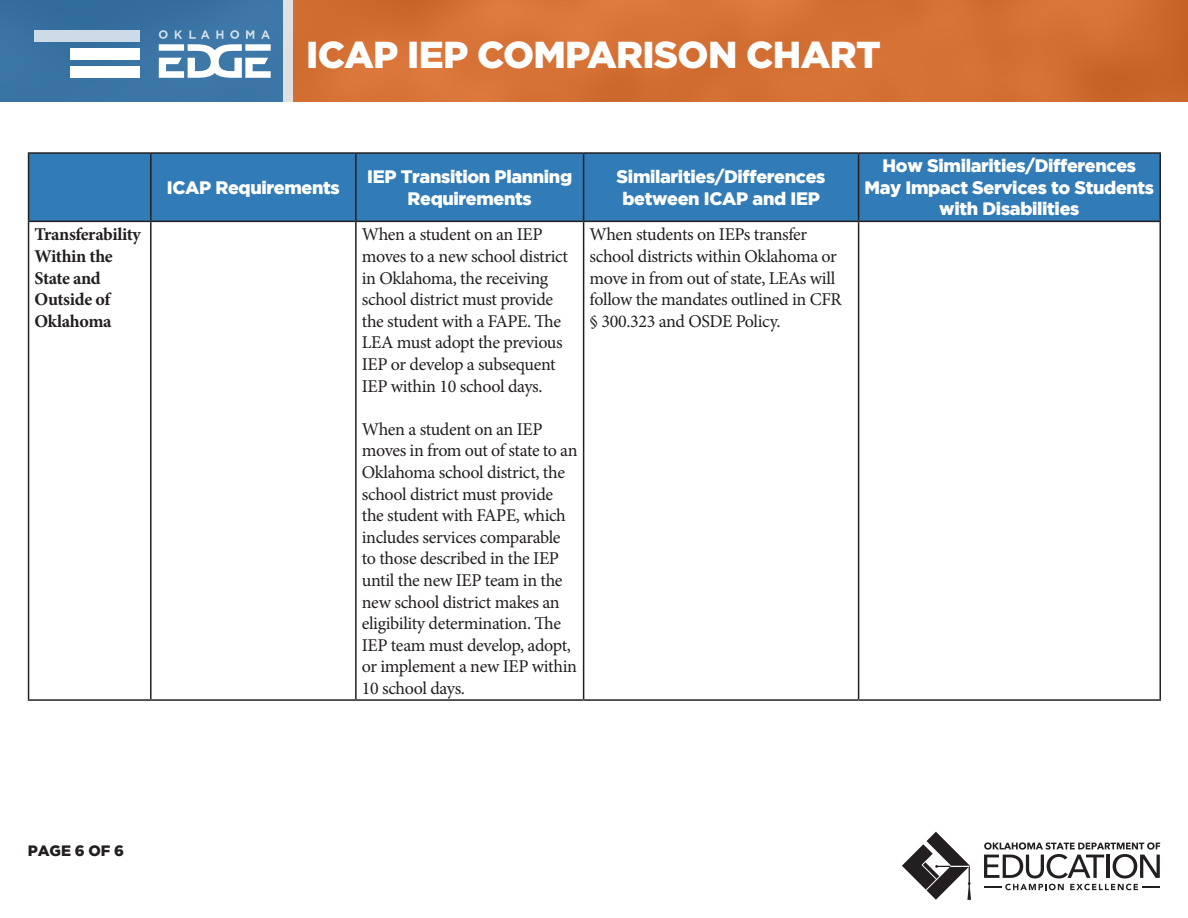
<style>
.page{position:relative;width:1188px;height:918px;background:#fff}
.page>*{position:absolute;margin:0;border:0;box-sizing:border-box;transform-origin:0 0}
.t1{font:900 37.5px "Gotham";letter-spacing:-.02em;color:#fff}
.t2{font:18px/21.6px "Minion Pro";letter-spacing:-.02em;color:#231f20}
.t3{font:900 18px/21.6px "Gotham";letter-spacing:-.02em;color:#fff;text-align:center}
.t4{font:700 18px/21.6px "Minion Pro";letter-spacing:-.02em;color:#231f20}
.t5{font:900 15px "Gotham";letter-spacing:-.005em;color:#231f20}
</style>
<div class="page">
<div style="left:293px;top:0;width:895px;height:102px;background:#d67135"></div>
<div style="left:0;top:0;width:283px;height:102px;background:#3874a4"></div>
<div style="left:283px;top:0;width:10px;height:102px;background:#e0e0e0"></div>
<div style="left:34px;top:30px;width:105px;height:11px;background:#cbdae6"></div>
<div style="left:70px;top:48px;width:69px;height:12px;background:#fff"></div>
<div style="left:70px;top:67px;width:69px;height:11px;background:#fff"></div>
<svg style="left:159px;top:30px;width:112px;height:48px"></svg>
<svg style="left:984px;top:842px;width:176px;height:36px"></svg>
<svg style="left:1070px;top:884px;width:90px;height:6px"></svg>
<svg style="left:984px;top:884px;width:80px;height:6px"></svg>
<svg style="left:902px;top:832px;width:69px;height:68px"></svg>
<div style="left:29px;top:154px;width:1131px;height:67px;background:#317bb7"></div>
<hr style="left:28px;top:152px;width:123px;height:2px;background:#231f20">
<hr style="left:28px;top:154px;width:1px;height:67px;background:#231f20">
<hr style="left:151px;top:152px;width:205px;height:2px;background:#231f20">
<hr style="left:150px;top:154px;width:2px;height:67px;background:#231f20">
<hr style="left:356px;top:152px;width:228px;height:2px;background:#231f20">
<hr style="left:355px;top:154px;width:2px;height:67px;background:#231f20">
<hr style="left:584px;top:152px;width:275px;height:2px;background:#231f20">
<hr style="left:583px;top:154px;width:1px;height:67px;background:#231f20">
<hr style="left:859px;top:152px;width:302px;height:2px;background:#231f20">
<hr style="left:858px;top:154px;width:1px;height:67px;background:#231f20">
<hr style="left:1160px;top:154px;width:1px;height:67px;background:#231f20">
<hr style="left:28px;top:221px;width:123px;height:1px;background:#231f20">
<hr style="left:28px;top:222px;width:1px;height:477px;background:#231f20">
<hr style="left:151px;top:221px;width:205px;height:1px;background:#231f20">
<hr style="left:150px;top:222px;width:2px;height:477px;background:#231f20">
<hr style="left:356px;top:221px;width:228px;height:1px;background:#231f20">
<hr style="left:355px;top:222px;width:2px;height:477px;background:#231f20">
<hr style="left:584px;top:221px;width:275px;height:1px;background:#231f20">
<hr style="left:583px;top:222px;width:1px;height:477px;background:#231f20">
<hr style="left:859px;top:221px;width:302px;height:1px;background:#231f20">
<hr style="left:858px;top:222px;width:1px;height:477px;background:#231f20">
<hr style="left:1160px;top:222px;width:1px;height:477px;background:#231f20">
<hr style="left:28px;top:699px;width:123px;height:2px;background:#231f20">
<hr style="left:151px;top:699px;width:205px;height:2px;background:#231f20">
<hr style="left:356px;top:699px;width:228px;height:2px;background:#231f20">
<hr style="left:584px;top:699px;width:275px;height:2px;background:#231f20">
<hr style="left:859px;top:699px;width:302px;height:2px;background:#231f20">
<h1 class="t1" style="left:306px;top:33px;width:576px">ICAP IEP COMPARISON CHART</h1>
<p class="t3" style="left:167px;top:176px;width:174px">ICAP Requirements</p>
<p class="t3" style="left:367px;top:165px;width:206px">IEP Transition Planning<br>Requirements</p>
<p class="t3" style="left:617px;top:165px;width:210px">Similarities/Differences between ICAP and IEP</p>
<p class="t3" style="left:865px;top:155px;width:291px">How Similarities/Differences<br>May Impact Services to Students with Disabilities</p>
<p class="t4" style="left:35px;top:224px;width:108px">Transferability<br>Within the<br>State and<br>Outside of<br>Oklahoma</p>
<p class="t2" style="left:362px;top:224px;width:208px">When a student on an IEP moves to a new school district in Oklahoma, the receiving school district must provide the student with a FAPE. The<br>LEA must adopt the previous<br>IEP or develop a subsequent<br>IEP within 10 school days.</p>
<p class="t2" style="left:362px;top:418px;width:217px">When a student on an IEP moves in from out of state to an<br>Oklahoma school district, the school district must provide the student with FAPE, which includes services comparable to those described in the IEP until the new IEP team in the new school district makes an eligibility determination. The<br>IEP team must develop, adopt, or implement a new IEP within<br>10 school days.</p>
<p class="t2" style="left:590px;top:224px;width:254px">When students on IEPs transfer school districts within Oklahoma or move in from out of state, LEAs will follow the mandates outlined in CFR § 300.323 and OSDE Policy.</p>
<p class="t5" style="left:28px;top:842px;width:98px">PAGE 6 OF 6</p>
</div>
